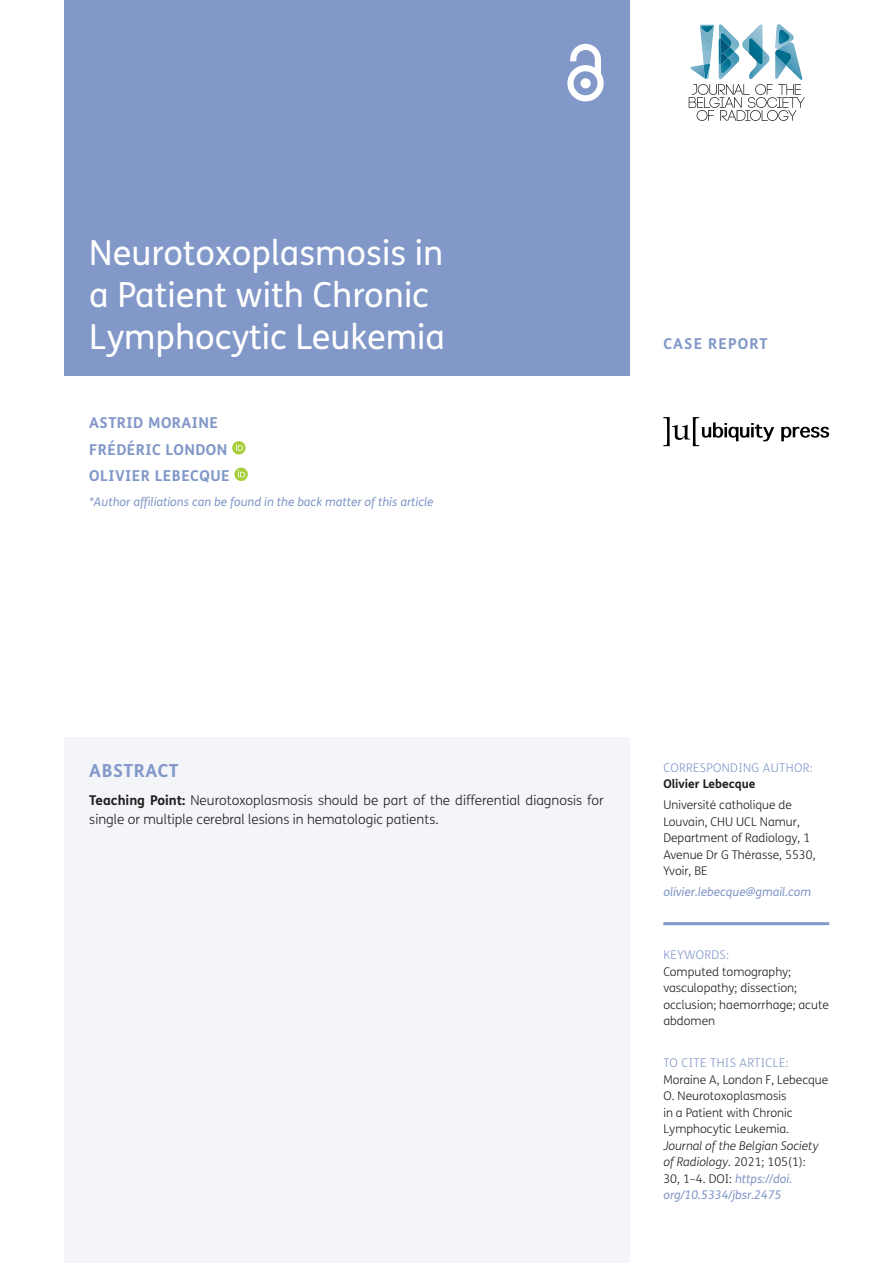
<style>
.page{position:relative;width:893px;height:1263px;background:#fff}
.page>*{position:absolute;margin:0;border:0;box-sizing:border-box;transform-origin:0 0}
.Article_Title{font:34.5px/42px "FS Me";color:#fff}
.Abstract_Heading{font:700 18px "FS Me";letter-spacing:.03em;color:#8298c8}
.Cover_Authors{font:700 15px "FS Me";letter-spacing:.03em;color:#8298c8}
.Article_Type{font:700 15px "FS Me";letter-spacing:.075em;color:#8298c8}
.Abstract_Copy{font:300 13.5px/19.5px "FS Me";color:#231f20}
.Meta{font:300 12px/16.5px "FS Me";color:#231f20}
.Meta-2{font:italic 12px "FS Me";color:#8298c8}
.Meta_Titles{font:300 12px "FS Me";letter-spacing:.03em;color:#8298c8}
.Meta-3{font:700 12px "FS Me";color:#231f20}
.Meta_Titles_-_Rule_A{font:300 12px "FS Me";letter-spacing:.03em;color:#8298c8}
.s1{font-weight:700}
.s2{font-style:italic}
.s3{font-weight:400;font-style:italic;color:#8298c8}
</style>
<div class="page">
<div style="left:64px;top:0;width:565px;height:376px;background:#8298c8"></div>
<svg style="left:567px;top:44px;width:37px;height:57px"></svg>
<svg style="left:689px;top:24px;width:116px;height:97px"></svg>
<svg style="left:781px;top:427px;width:48px;height:14px"></svg>
<svg style="left:663px;top:417px;width:111px;height:29px"></svg>
<div style="left:64px;top:738px;width:565px;height:525px;background:#f3f5f9"></div>
<hr style="left:663px;top:922px;width:166px;height:3px;background:#8298c8">
<svg style="left:232px;top:441px;width:14px;height:13px"></svg>
<svg style="left:236px;top:443px;width:7px;height:8px"></svg>
<svg style="left:234px;top:468px;width:14px;height:13px"></svg>
<svg style="left:238px;top:470px;width:7px;height:7px"></svg>
<p class="Article_Title" style="left:89px;top:232px;width:357px">Neurotoxoplasmosis in a Patient with Chronic<br>Lymphocytic Leukemia</p>
<p class="Cover_Authors" style="left:89px;top:413px;width:130px">ASTRID MORAINE</p>
<p class="Cover_Authors" style="left:89px;top:440px;width:140px">FRÉDÉRIC LONDON</p>
<p class="Cover_Authors" style="left:89px;top:466px;width:142px">OLIVIER LEBECQUE</p>
<p class="Meta-2" style="left:89px;top:495px;width:346px">*Author affiliations can be found in the back matter of this article</p>
<p class="Article_Type" style="left:663px;top:334px;width:106px">CASE REPORT</p>
<p class="Abstract_Heading" style="left:89px;top:759px;width:91px">ABSTRACT</p>
<p class="Abstract_Copy" style="left:89px;top:790px;width:516px"><span class="s1">Teaching Point:</span> Neurotoxoplasmosis should be part of the differential diagnosis for single or multiple cerebral lesions in hematologic patients.</p>
<p class="Meta_Titles" style="left:663px;top:761px;width:151px">CORRESPONDING AUTHOR:</p>
<p class="Meta-3" style="left:663px;top:777px;width:94px">Olivier Lebecque</p>
<p class="Meta" style="left:663px;top:797px;width:154px">Université catholique de<br>Louvain, CHU UCL Namur,<br>Department of Radiology, 1<br>Avenue Dr G Thérasse, 5530,<br>Yvoir, BE</p>
<p class="Meta-2" style="left:663px;top:885px;width:149px">olivier.lebecque@gmail.com</p>
<p class="Meta_Titles_-_Rule_A" style="left:663px;top:948px;width:67px">KEYWORDS:</p>
<p class="Meta" style="left:663px;top:963px;width:167px">Computed tomography; vasculopathy; dissection; occlusion; haemorrhage; acute abdomen</p>
<p class="Meta_Titles" style="left:663px;top:1056px;width:127px">TO CITE THIS ARTICLE:</p>
<p class="Meta" style="left:663px;top:1071px;width:166px">Moraine A, London F, Lebecque<br>O. Neurotoxoplasmosis<br>in a Patient with Chronic<br>Lymphocytic Leukemia.<br><span class="s2">Journal of the Belgian Society of Radiology.</span> 2021; 105(1):<br>30, 1–4. DOI: <span class="s3">https://doi. org/10.5334/jbsr.2475</span></p>
</div>
